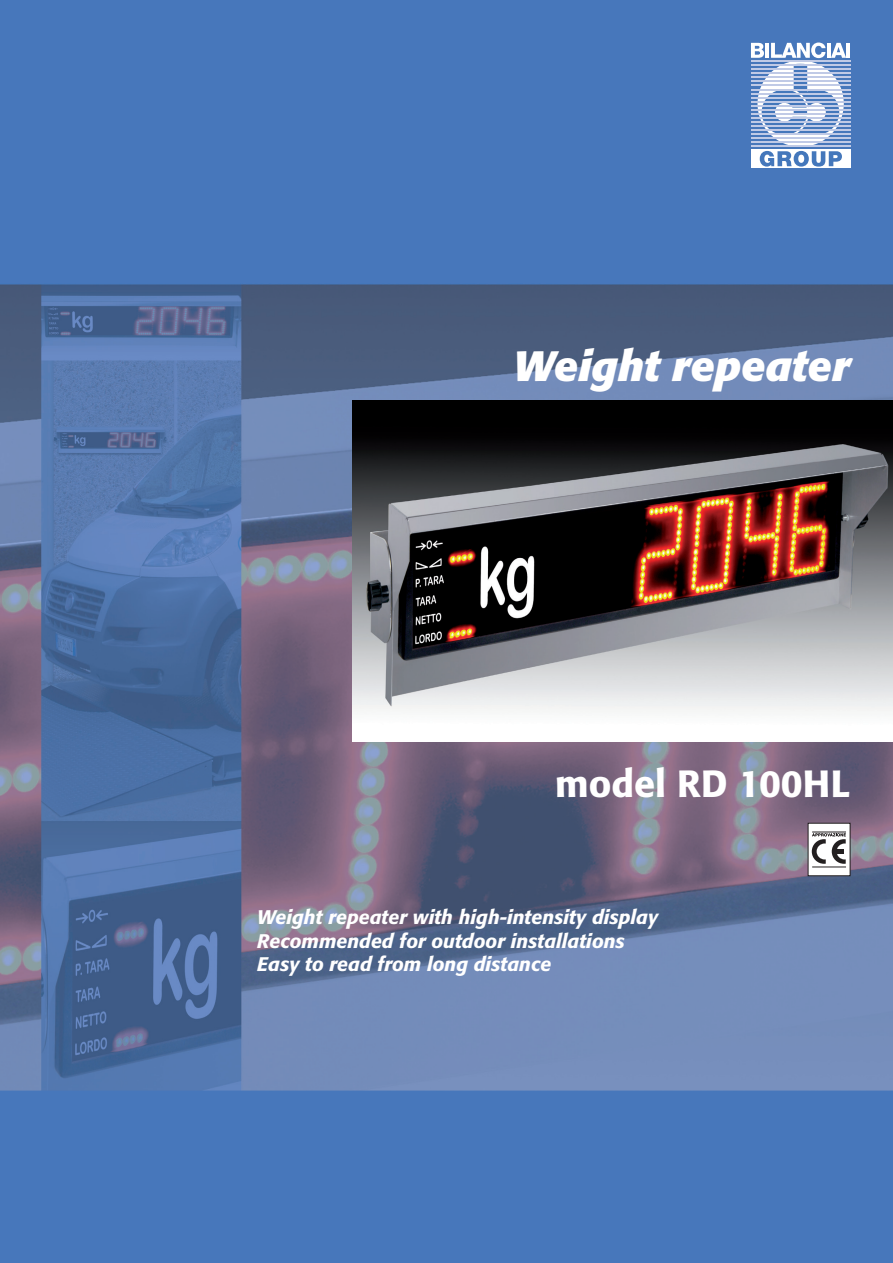
<style>
.page{position:relative;width:893px;height:1263px;background:#fff}
.page>*{position:absolute;margin:0;border:0;box-sizing:border-box;transform-origin:0 0}
.t1{font:italic 700 42px "Formata";color:#fff}
.t2{font:500 37.5px "Formata";color:#fff}
.t3{font:italic 500 19.5px "Formata";color:#fff}
</style>
<div class="page">
<img style="left:0;top:0;width:893px;height:1263px">
<svg style="left:757px;top:61px;width:87px;height:86px"></svg>
<svg style="left:762px;top:66px;width:77px;height:67px"></svg>
<div style="left:751px;top:149px;width:99px;height:19px;background:#fff"></div>
<svg style="left:760px;top:151px;width:82px;height:16px"></svg>
<svg style="left:751px;top:43px;width:13px;height:15px"></svg>
<hr style="left:765px;top:43px;width:4px;height:15px;background:#fff">
<svg style="left:771px;top:43px;width:54px;height:15px"></svg>
<hr style="left:827px;top:43px;width:4px;height:15px;background:#fff">
<svg style="left:831px;top:43px;width:15px;height:15px"></svg>
<hr style="left:846px;top:43px;width:4px;height:15px;background:#fff">
<hr style="left:751px;top:60px;width:99px;height:2px;background:#c0cae6">
<hr style="left:751px;top:64px;width:99px;height:2px;background:#c0cae6">
<hr style="left:751px;top:68px;width:99px;height:2px;background:#c0cae6">
<hr style="left:751px;top:72px;width:99px;height:2px;background:#c0cae6">
<hr style="left:751px;top:77px;width:99px;height:1px;background:#c0cae6">
<hr style="left:751px;top:81px;width:99px;height:1px;background:#c0cae6">
<hr style="left:751px;top:85px;width:99px;height:1px;background:#c0cae6">
<hr style="left:751px;top:89px;width:99px;height:1px;background:#c0cae6">
<hr style="left:751px;top:93px;width:99px;height:1px;background:#c0cae6">
<hr style="left:751px;top:97px;width:99px;height:1px;background:#c0cae6">
<hr style="left:751px;top:101px;width:99px;height:1px;background:#c0cae6">
<hr style="left:751px;top:105px;width:99px;height:2px;background:#c0cae6">
<hr style="left:751px;top:109px;width:99px;height:2px;background:#c0cae6">
<hr style="left:751px;top:113px;width:99px;height:2px;background:#c0cae6">
<hr style="left:751px;top:117px;width:99px;height:2px;background:#c0cae6">
<hr style="left:751px;top:121px;width:99px;height:2px;background:#c0cae6">
<hr style="left:751px;top:125px;width:99px;height:2px;background:#c0cae6">
<hr style="left:751px;top:129px;width:99px;height:2px;background:#c0cae6">
<hr style="left:751px;top:133px;width:99px;height:2px;background:#c0cae6">
<hr style="left:751px;top:137px;width:99px;height:2px;background:#c0cae6">
<hr style="left:751px;top:142px;width:99px;height:1px;background:#c0cae6">
<hr style="left:751px;top:146px;width:99px;height:1px;background:#c0cae6">
<img style="left:353px;top:401px;width:540px;height:340px">
<div style="left:808px;top:823px;width:42px;height:53px;background:#fff"></div>
<div style="left:808px;top:823px;width:42px;height:53px;border:1px solid #231f20"></div>
<hr style="left:812px;top:832px;width:34px;height:1px;background:#231f20">
<hr style="left:812px;top:867px;width:34px;height:1px;background:#231f20">
<svg style="left:812px;top:833px;width:34px;height:31px"></svg>
<p class="t1" style="left:513px;top:340px;width:339px">Weight repeater</p>
<p class="t2" style="left:555px;top:761px;width:297px">model RD 100HL</p>
<p class="t3" style="left:257px;top:905px;width:402px">Weight repeater with high-intensity display</p>
<p class="t3" style="left:257px;top:929px;width:369px">Recommended for outdoor installations</p>
<p class="t3" style="left:257px;top:952px;width:296px">Easy to read from long distance</p>
</div>
